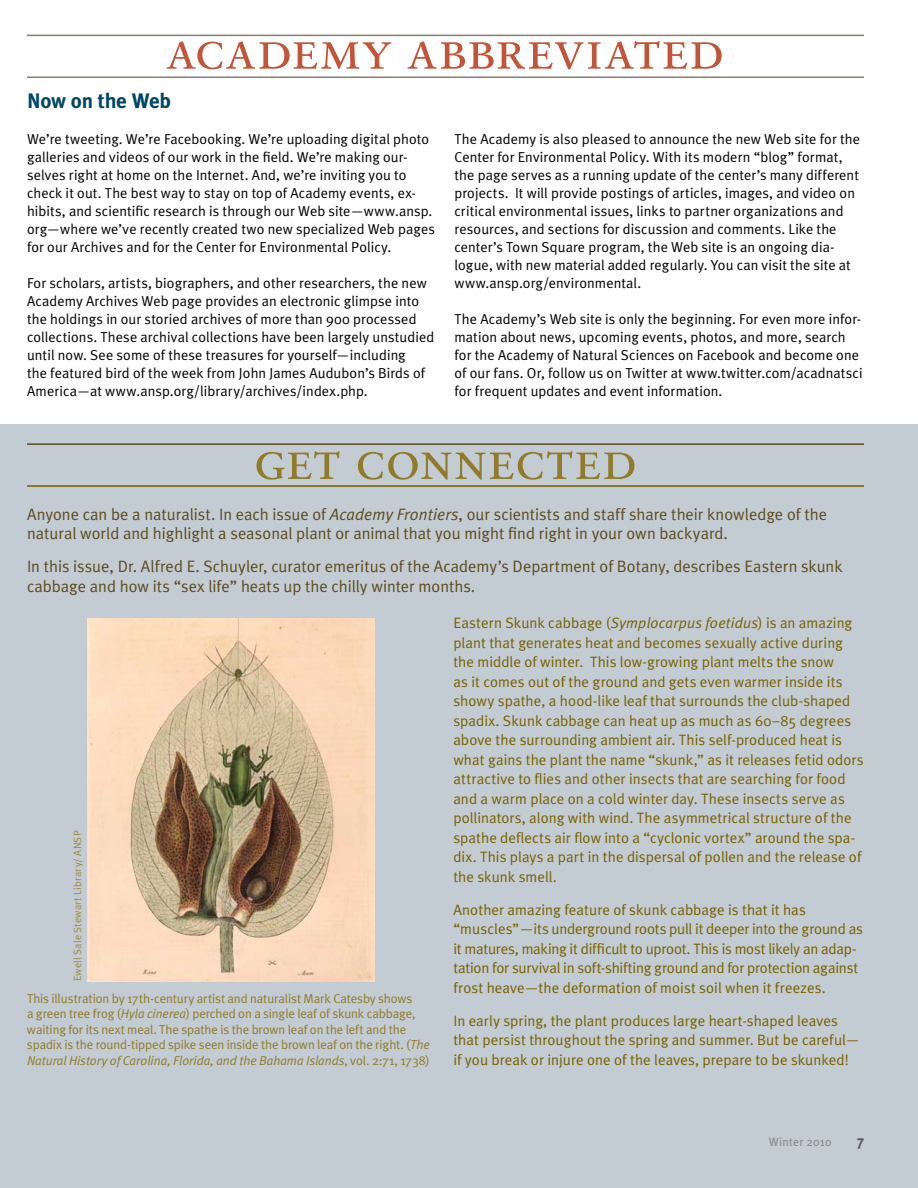
<style>
.page{position:relative;width:918px;height:1188px;background:#fff}
.page>*{position:absolute;margin:0;border:0;box-sizing:border-box;transform-origin:0 0}
.t1{font:54px "Sabon Roman SC";letter-spacing:.01em;color:#c35437}
.t2{font:54px "Sabon Roman SC";letter-spacing:.005em;color:#907b2a}
.t3{font:700 21px "Meta Plus";letter-spacing:-.01em;color:#004767}
.t4{font:16.5px/19.5px "Meta Plus Normal";color:#5c4b1f}
.t5{font:15px/19.5px "Meta Plus Normal";letter-spacing:.005em;color:#776100}
.t6{font:700 15px "Meta Plus";color:#58595b}
.t7{font:14.4px/18px "Meta Plus Normal";letter-spacing:.005em;color:#000}
.t8{font:12.9px/15.5px "Meta Plus Normal";letter-spacing:-.01em;color:#907b2a}
.t9{font:12px "Meta Plus";letter-spacing:.02em;color:#8a8c8e}
.t10{font:10.5px "Meta Plus Normal";letter-spacing:.02em;color:#9e8941}
.s1{font-style:italic}
</style>
<div class="page">
<div style="left:0;top:424px;width:918px;height:764px;background:#c3cbd3"></div>
<hr style="left:27px;top:443px;width:837px;height:2px;background:#5c4b1f">
<hr style="left:27px;top:485px;width:837px;height:2px;background:#776100">
<img style="left:87px;top:619px;width:287px;height:362px">
<hr style="left:27px;top:35px;width:837px;height:1px;background:#887e6e">
<hr style="left:27px;top:76px;width:837px;height:2px;background:#887e6e">
<h1 class="t1" style="left:166px;top:18px;width:560px">academy abbreviated</h1>
<h2 class="t3" style="left:27px;top:89px;width:146px">Now on the Web</h2>
<p class="t7" style="left:27px;top:130px;width:409px">We’re tweeting. We’re Facebooking. We’re uploading digital photo galleries and videos of our work in the field. We’re making our&shy;selves right at home on the Internet. And, we’re inviting you to check it out. The best way to stay on top of Academy events, ex&shy;hibits, and scientific research is through our Web site—www.ansp. org—where we’ve recently created two new specialized Web pages for our Archives and for the Center for Environmental Policy.</p>
<p class="t7" style="left:27px;top:274px;width:409px">For scholars, artists, biographers, and other researchers, the new Academy Archives Web page provides an electronic glimpse into the holdings in our storied archives of more than 900 processed collections. These archival collections have been largely unstudied until now. See some of these treasures for yourself—including<br>the featured bird of the week from John James Audubon’s Birds of America—at www.ansp.org/library/archives/index.php.</p>
<p class="t7" style="left:454px;top:130px;width:407px">The Academy is also pleased to announce the new Web site for the Center for Environmental Policy. With its modern “blog” format, the page serves as a running update of the center’s many different projects. It will provide postings of articles, images, and video on critical environmental issues, links to partner organizations and resources, and sections for discussion and comments. Like the center’s Town Square program, the Web site is an ongoing dia&shy;logue, with new material added regularly. You can visit the site at www.ansp.org/environmental.</p>
<p class="t7" style="left:454px;top:310px;width:410px">The Academy’s Web site is only the beginning. For even more infor&shy;mation about news, upcoming events, photos, and more, search for the Academy of Natural Sciences on Facebook and become one of our fans. Or, follow us on Twitter at www.twitter.com/acadnatsci for frequent updates and event information.</p>
<h1 class="t2" style="left:253px;top:428px;width:386px">get connected</h1>
<p class="t4" style="left:27px;top:504px;width:802px">Anyone can be a naturalist. In each issue of <span class="s1">Academy Frontiers</span>, our scientists and staff share their knowledge of the natural world and highlight a seasonal plant or animal that you might find right in your own backyard.</p>
<p class="t4" style="left:27px;top:556px;width:817px">In this issue, Dr. Alfred E. Schuyler, curator emeritus of the Academy’s Department of Botany, describes Eastern skunk cabbage and how its “sex life” heats up the chilly winter months.</p>
<p class="t10" style="left:72px;top:981px;width:152px;rotate:-90deg">Ewell Sale Stewart Library/ ANSP</p>
<p class="t8" style="left:27px;top:991px;width:404px">This illustration by 17th-century artist and naturalist Mark Catesby shows<br>a green tree frog (<span class="s1">Hyla cinerea</span>) perched on a single leaf of skunk cabbage, waiting for its next meal. The spathe is the brown leaf on the left and the spadix is the round-tipped spike seen inside the brown leaf on the right. (<span class="s1">The Natural History of Carolina, Florida, and the Bahama Islands</span>, vol. 2:71, 1738)</p>
<p class="t5" style="left:453px;top:613px;width:412px">Eastern Skunk cabbage (<span class="s1">Symplocarpus foetidus</span>) is an amazing plant that generates heat and becomes sexually active during the middle of winter. This low-growing plant melts the snow<br>as it comes out of the ground and gets even warmer inside its showy spathe, a hood-like leaf that surrounds the club-shaped spadix. Skunk cabbage can heat up as much as 60–85 degrees above the surrounding ambient air. This self-produced heat is what gains the plant the name “skunk,” as it releases fetid odors attractive to flies and other insects that are searching for food and a warm place on a cold winter day. These insects serve as pollinators, along with wind. The asymmetrical structure of the spathe deflects air flow into a “cyclonic vortex” around the spa&shy;dix. This plays a part in the dispersal of pollen and the release of the skunk smell.</p>
<p class="t5" style="left:453px;top:899px;width:411px">Another amazing feature of skunk cabbage is that it has “muscles”—its underground roots pull it deeper into the ground as it matures, making it difficult to uproot. This is most likely an adap&shy;tation for survival in soft-shifting ground and for protection against frost heave—the deformation of moist soil when it freezes.</p>
<p class="t5" style="left:453px;top:1010px;width:408px">In early spring, the plant produces large heart-shaped leaves that persist throughout the spring and summer. But be careful— if you break or injure one of the leaves, prepare to be skunked!</p>
<p class="t9" style="left:769px;top:1135px;width:64px">Winter 2010</p>
<p class="t6" style="left:857px;top:1132px;width:8px">7</p>
</div>
